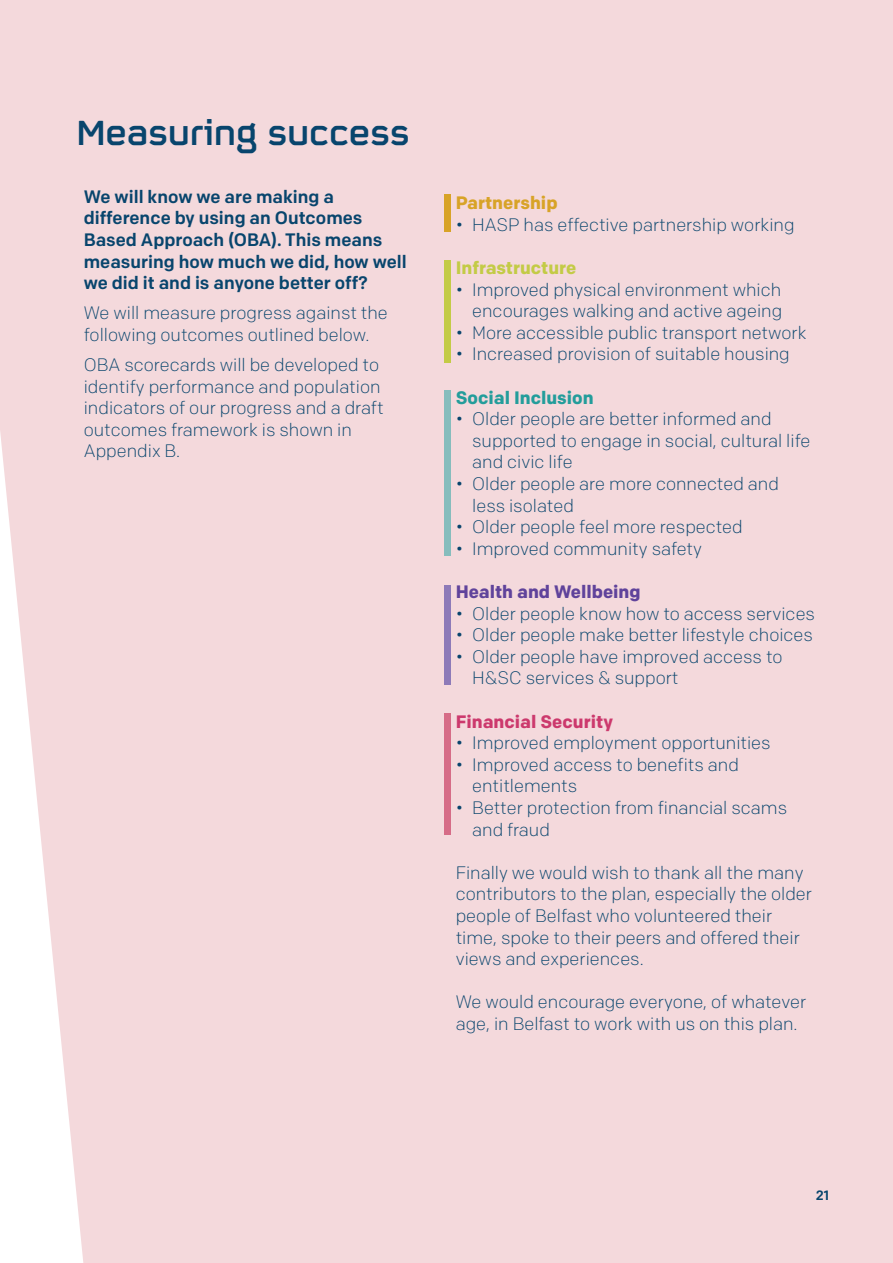
<style>
.page{position:relative;width:893px;height:1263px;background:#f4d9dc}
.page>*{position:absolute;margin:0;border:0;box-sizing:border-box;transform-origin:0 0}
.COPY{font:500 39px "FS Sinclair";letter-spacing:-.01em;color:#08456d}
.BULLET{font:300 18px/21.6px "Colfax";color:#08456d}
.COPY-2{font:300 18px/21.6px "Colfax";color:#08456d}
.COPY-3{font:500 18px/21.6px "Colfax";color:#08456d}
.COPY-4{font:700 18px "Colfax";color:#60439b}
.COPY-5{font:700 18px "Colfax";color:#cc396d}
.COPY-6{font:700 18px "Colfax";color:#239d9b}
.COPY-7{font:700 18px "Colfax";color:#c3cb46}
.COPY-8{font:700 18px "Colfax";color:#d8a327}
.t1{font:500 13.5px "Colfax";color:#08456d}
</style>
<div class="page">
<div style="left:445px;top:194px;width:6px;height:38px;background:#d8a327"></div>
<div style="left:445px;top:260px;width:6px;height:103px;background:#c3cb46"></div>
<div style="left:445px;top:390px;width:6px;height:166px;background:#86bdbd"></div>
<div style="left:445px;top:586px;width:6px;height:99px;background:#8d7ab8"></div>
<div style="left:445px;top:714px;width:6px;height:121px;background:#d66c87"></div>
<p class="COPY" style="left:77px;top:102px;width:335px">Measuring success</p>
<p class="COPY-3" style="left:84px;top:185px;width:325px">We will know we are making a difference by using an Outcomes<br>Based Approach (OBA). This means measuring how much we did, how well we did it and is anyone better off?</p>
<p class="COPY-2" style="left:84px;top:302px;width:306px">We will measure progress against the following outcomes outlined below.</p>
<p class="COPY-2" style="left:84px;top:354px;width:301px">OBA scorecards will be developed to identify performance and population indicators of our progress and a draft outcomes framework is shown in<br>Appendix B.</p>
<p class="COPY-8" style="left:456px;top:192px;width:103px">Partnership</p>
<p class="BULLET" style="left:456px;top:214px;width:340px">• HASP has effective partnership working</p>
<p class="COPY-7" style="left:456px;top:257px;width:122px">Infrastructure</p>
<p class="BULLET" style="left:456px;top:278px;width:328px;text-align:right">• Improved physical environment which encourages walking and active ageing</p>
<p class="BULLET" style="left:456px;top:322px;width:352px">• More accessible public transport network</p>
<p class="BULLET" style="left:456px;top:343px;width:336px">• Increased provision of suitable housing</p>
<p class="COPY-6" style="left:456px;top:386px;width:139px">Social Inclusion</p>
<p class="BULLET" style="left:472px;top:408px;width:340px;text-indent:-16px">• Older people are better informed and supported to engage in social, cultural life and civic life</p>
<p class="BULLET" style="left:472px;top:473px;width:308px;text-indent:-16px">• Older people are more connected and less isolated</p>
<p class="BULLET" style="left:456px;top:516px;width:289px">• Older people feel more respected</p>
<p class="BULLET" style="left:456px;top:538px;width:248px">• Improved community safety</p>
<p class="COPY-4" style="left:456px;top:581px;width:186px">Health and Wellbeing</p>
<p class="BULLET" style="left:456px;top:602px;width:361px">• Older people know how to access services</p>
<p class="BULLET" style="left:456px;top:624px;width:359px">• Older people make better lifestyle choices</p>
<p class="BULLET" style="left:472px;top:646px;width:312px;text-indent:-16px">• Older people have improved access to<br>H&amp;SC services &amp; support</p>
<p class="COPY-5" style="left:456px;top:710px;width:159px">Financial Security</p>
<p class="BULLET" style="left:456px;top:732px;width:316px">• Improved employment opportunities</p>
<p class="BULLET" style="left:472px;top:754px;width:268px;text-indent:-16px">• Improved access to benefits and entitlements</p>
<p class="BULLET" style="left:472px;top:797px;width:316px;text-indent:-16px">• Better protection from financial scams and fraud</p>
<p class="COPY-2" style="left:456px;top:862px;width:358px">Finally we would wish to thank all the many contributors to the plan, especially the older people of Belfast who volunteered their time, spoke to their peers and offered their views and experiences.</p>
<p class="COPY-2" style="left:456px;top:991px;width:352px">We would encourage everyone, of whatever age, in Belfast to work with us on this plan.</p>
<p class="t1" style="left:816px;top:1187px;width:15px">21</p>
</div>
